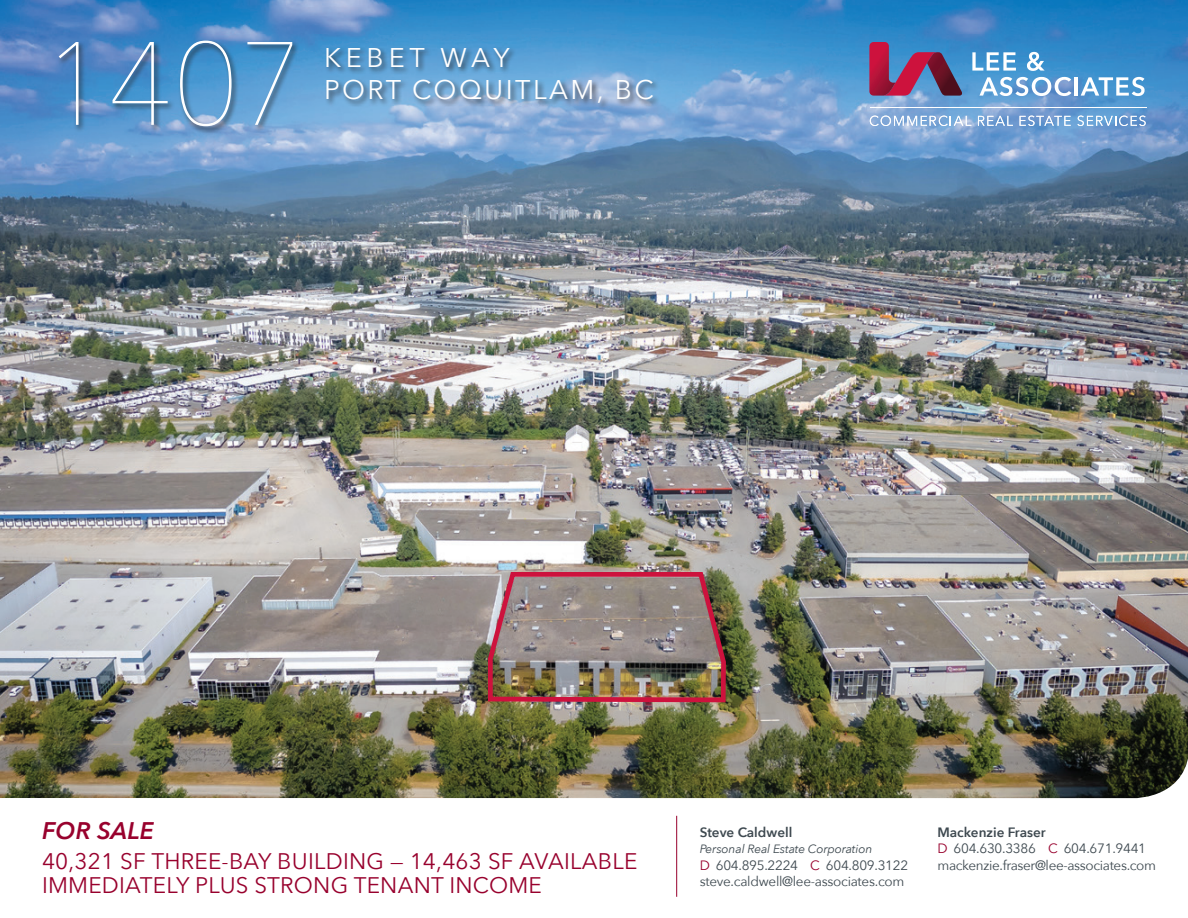
<style>
.page{position:relative;width:1188px;height:918px;background:#fff}
.page>*{position:absolute;margin:0;border:0;box-sizing:border-box;transform-origin:0 0}
.t1{font:200 117px "Avenir Next";color:#fff}
.t2{font:27px "Avenir Next";letter-spacing:.09em;color:#fff}
.t3{font:27px "Avenir Next";letter-spacing:.18em;color:#fff}
.t4{font:italic 600 24px "Avenir Next";letter-spacing:.01em;color:#98012d}
.t5{font:22.5px/24px "Avenir Next";letter-spacing:.01em;color:#98012d}
.Contact_Details{font:13.5px "Avenir Next";letter-spacing:-.02em;color:#3e4950}
.Contact_Name{font:600 13.5px "Avenir Next";color:#3e4950}
.Contact_Details-2{font:italic 12px "Avenir Next";letter-spacing:-.01em;color:#3e4950}
.s1{color:#98012d}
</style>
<div class="page">
<img style="left:0;top:0;width:1188px;height:723px">
<img style="left:486px;top:569px;width:242px;height:136px">
<svg style="left:972px;top:52px;width:44px;height:19px"></svg>
<svg style="left:1027px;top:52px;width:18px;height:19px"></svg>
<svg style="left:979px;top:77px;width:92px;height:19px"></svg>
<hr style="left:1075px;top:77px;width:3px;height:19px;background:#fff">
<svg style="left:1081px;top:77px;width:64px;height:19px"></svg>
<hr style="left:870px;top:107px;width:277px;height:1px;background:#fff">
<svg style="left:869px;top:42px;width:94px;height:54px;background:#774d7b"></svg>
<svg style="left:978px;top:116px;width:35px;height:10px"></svg>
<svg style="left:1020px;top:116px;width:51px;height:10px"></svg>
<svg style="left:1077px;top:116px;width:69px;height:10px"></svg>
<svg style="left:870px;top:116px;width:101px;height:10px"></svg>
<svg style="left:0;top:723px;width:1188px;height:174px"></svg>
<div style="left:57px;top:39px;width:603px;height:96px;background:#231f20;opacity:.75"></div>
<hr style="left:676px;top:816px;width:1px;height:81px;background:#98012d">
<p class="t1" style="left:42px;top:-15px;width:264px">1407</p>
<p class="t3" style="left:324px;top:35px;width:187px">KEBET WAY</p>
<p class="t2" style="left:324px;top:67px;width:331px">PORT COQUITLAM, BC</p>
<p class="t4" style="left:42px;top:811px;width:113px">FOR SALE</p>
<p class="t5" style="left:42px;top:849px;width:597px">40,321 SF THREE-BAY BUILDING — 14,463 SF AVAILABLE<br>IMMEDIATELY PLUS STRONG TENANT INCOME</p>
<p class="Contact_Name" style="left:700px;top:821px;width:94px">Steve Caldwell</p>
<p class="Contact_Details-2" style="left:700px;top:839px;width:174px">Personal Real Estate Corporation</p>
<p class="Contact_Details" style="left:700px;top:854px;width:210px"><span class="s1">D</span> 604.895.2224 <span class="s1">C</span> 604.809.3122</p>
<p class="Contact_Details" style="left:700px;top:870px;width:206px">steve.caldwell@lee-associates.com</p>
<p class="Contact_Name" style="left:937px;top:821px;width:110px">Mackenzie Fraser</p>
<p class="Contact_Details" style="left:937px;top:837px;width:210px"><span class="s1">D</span> 604.630.3386 <span class="s1">C</span> 604.671.9441</p>
<p class="Contact_Details" style="left:937px;top:854px;width:220px">mackenzie.fraser@lee-associates.com</p>
</div>
